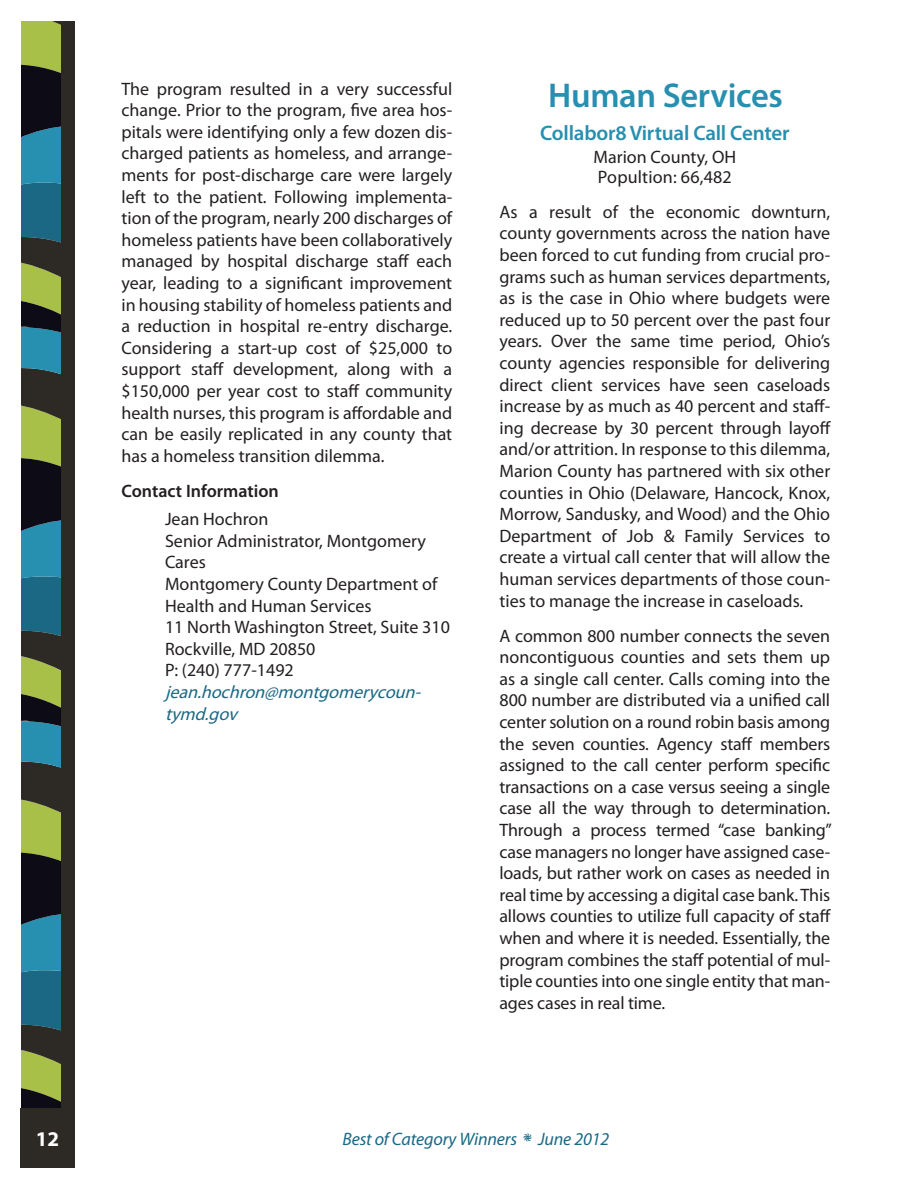
<style>
.page{position:relative;width:918px;height:1188px;background:#fff}
.page>*{position:absolute;margin:0;border:0;box-sizing:border-box;transform-origin:0 0}
.t1{font:600 34.5px "Myriad Pro";letter-spacing:-.01em;color:#278faf}
.program_name{font:600 21px "Myriad Pro";letter-spacing:-.01em;color:#278faf}
.t2{font:700 21px "Myriad Pro";color:#fff}
.basic_Body{font:18px/21.6px "Myriad Pro";color:#231f20;text-align:justify}
.Contact_information{font:18px/21.6px "Myriad Pro";color:#231f20}
.Contact_information-2{font:italic 18px/21.6px "Myriad Pro";color:#1a6884}
.t3{font:italic 18px "Myriad Pro";letter-spacing:-.01em;color:#1a6884}
.contact_header{font:600 18px "Myriad Pro";color:#231f20}
.Population{font:18px "Myriad Pro";letter-spacing:.01em;color:#231f20}
.County{font:18px "Myriad Pro";color:#231f20}
</style>
<div class="page">
<svg style="left:20px;top:21px;width:55px;height:1147px;background:#4b665a"></svg>
<p class="basic_Body" style="left:122px;top:77px;width:332px">The program resulted in a very successful change. Prior to the program, five area hos&shy;pitals were identifying only a few dozen dis&shy;charged patients as homeless, and arrange&shy;ments for post-discharge care were largely left to the patient. Following implementa&shy;tion of the program, nearly 200 discharges of homeless patients have been collaboratively managed by hospital discharge staff each year, leading to a significant improvement in housing stability of homeless patients and a reduction in hospital re-entry discharge.<br>Considering a start-up cost of $25,000 to support staff development, along with a $150,000 per year cost to staff community health nurses, this program is affordable and can be easily replicated in any county that has a homeless transition dilemma.</p>
<p class="contact_header" style="left:122px;top:479px;width:159px">Contact Information</p>
<p class="Contact_information" style="left:165px;top:508px;width:105px">Jean Hochron</p>
<p class="Contact_information" style="left:165px;top:530px;width:262px">Senior Administrator, Montgomery<br>Cares</p>
<p class="Contact_information" style="left:165px;top:573px;width:274px">Montgomery County Department of<br>Health and Human Services</p>
<p class="Contact_information" style="left:165px;top:616px;width:287px">11 North Washington Street, Suite 310</p>
<p class="Contact_information" style="left:165px;top:638px;width:152px">Rockville, MD 20850</p>
<p class="Contact_information" style="left:165px;top:659px;width:130px">P: (240) 777-1492</p>
<p class="Contact_information-2" style="left:165px;top:681px;width:262px">jean.hochron@montgomerycoun&shy;tymd.gov</p>
<p class="t1" style="left:548px;top:73px;width:236px">Human Services</p>
<p class="program_name" style="left:540px;top:119px;width:251px">Collabor8 Virtual Call Center</p>
<p class="County" style="left:594px;top:146px;width:144px">Marion County, OH</p>
<p class="Population" style="left:598px;top:165px;width:135px">Popultion: 66,482</p>
<p class="basic_Body" style="left:500px;top:201px;width:333px">As a result of the economic downturn, county governments across the nation have been forced to cut funding from crucial pro&shy;grams such as human services departments, as is the case in Ohio where budgets were reduced up to 50 percent over the past four years. Over the same time period, Ohio’s county agencies responsible for delivering direct client services have seen caseloads increase by as much as 40 percent and staff&shy;ing decrease by 30 percent through layoff and/or attrition. In response to this dilemma, Marion County has partnered with six other counties in Ohio (Delaware, Hancock, Knox, Morrow, Sandusky, and Wood) and the Ohio Department of Job &amp; Family Services to create a virtual call center that will allow the human services departments of those coun&shy;ties to manage the increase in caseloads.</p>
<p class="basic_Body" style="left:500px;top:625px;width:334px">A common 800 number connects the seven noncontiguous counties and sets them up as a single call center. Calls coming into the 800 number are distributed via a unified call center solution on a round robin basis among the seven counties. Agency staff members assigned to the call center perform specific transactions on a case versus seeing a single case all the way through to determination.<br>Through a process termed “case banking” case managers no longer have assigned case&shy;loads, but rather work on cases as needed in real time by accessing a digital case bank. This allows counties to utilize full capacity of staff when and where it is needed. Essentially, the program combines the staff potential of mul&shy;tiple counties into one single entity that man&shy;ages cases in real time.</p>
<p class="t2" style="left:36px;top:1125px;width:25px">12</p>
<p class="t3" style="left:342px;top:1128px;width:268px">Best of Category Winners <sup>(</sup> June 2012</p>
</div>
